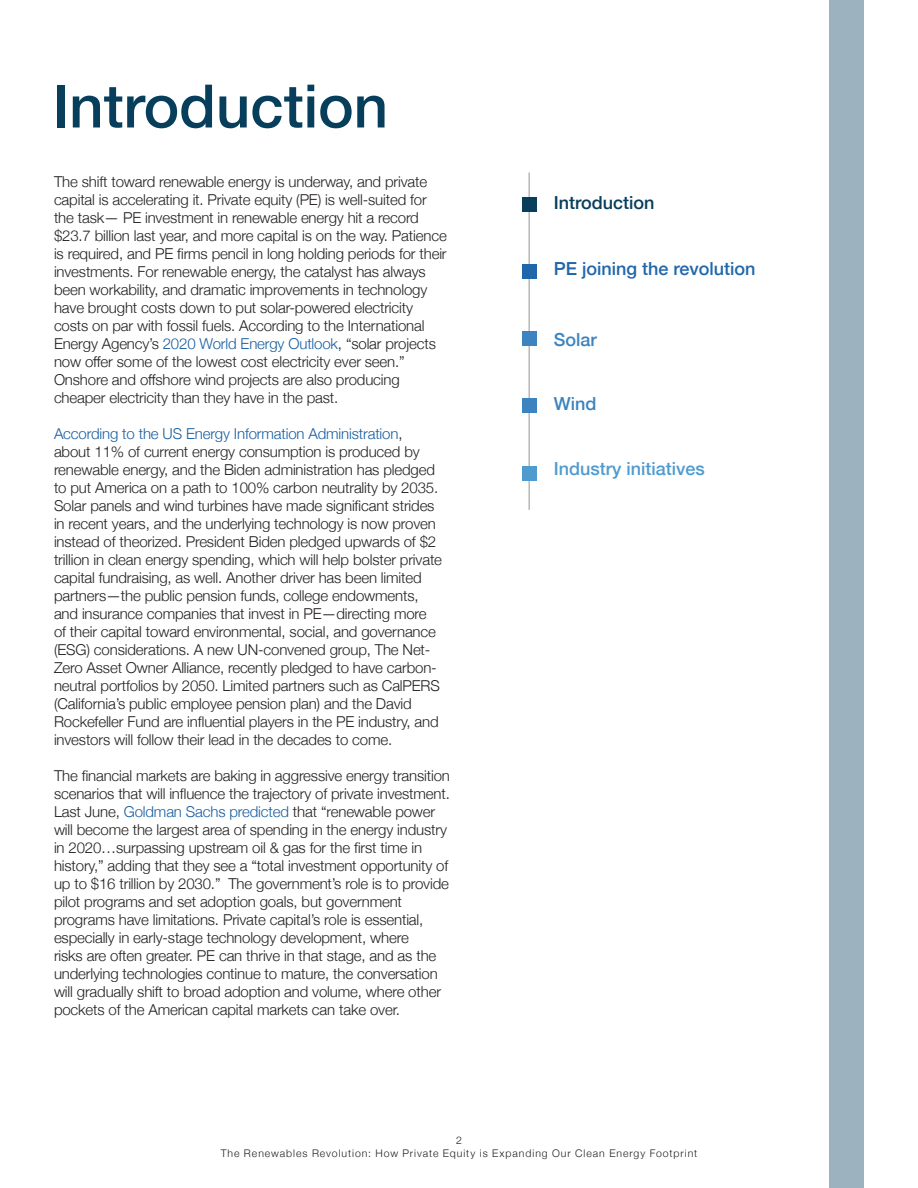
<style>
.page{position:relative;width:918px;height:1188px;background:#fff}
.page>*{position:absolute;margin:0;border:0;box-sizing:border-box;transform-origin:0 0}
.t1{font:500 60px "Helvetica Neue";color:#073e5b}
.t2{font:500 18px "Helvetica Neue";color:#2067aa}
.t3{font:500 18px "Helvetica Neue";color:#4f9bd0}
.t4{font:500 18px "Helvetica Neue";color:#073e5b}
.t5{font:500 18px "Helvetica Neue";color:#3c83bf}
.t6{font:300 15px/18px "Helvetica Neue";letter-spacing:-.01em;color:#231f20}
.t7{font:300 10.5px/12.6px "Helvetica Neue";letter-spacing:.09em;color:#231f20;text-align:center}
.s1{color:#175d9e}
</style>
<div class="page">
<hr style="left:529px;top:172px;width:1px;height:338px;background:#939598">
<div style="left:522px;top:264px;width:14px;height:14px;background:#2067aa"></div>
<div style="left:522px;top:197px;width:14px;height:14px;background:#073e5b"></div>
<div style="left:522px;top:332px;width:14px;height:14px;background:#3c83bf"></div>
<div style="left:522px;top:399px;width:14px;height:14px;background:#3c83bf"></div>
<div style="left:829px;top:0;width:35px;height:1188px;background:#9cb2be"></div>
<div style="left:522px;top:466px;width:14px;height:14px;background:#4f9bd0"></div>
<p class="t1" style="left:52px;top:58px;width:337px">Introduction</p>
<p class="t6" style="left:54px;top:172px;width:394px">The shift toward renewable energy is underway, and private capital is accelerating it. Private equity (PE) is well-suited for the task— PE investment in renewable energy hit a record $23.7 billion last year, and more capital is on the way. Patience is required, and PE firms pencil in long holding periods for their investments. For renewable energy, the catalyst has always been workability, and dramatic improvements in technology have brought costs down to put solar-powered electricity costs on par with fossil fuels. According to the International Energy Agency’s <span class="s1">2020 World Energy Outlook</span>, “solar projects now offer some of the lowest cost electricity ever seen.” Onshore and offshore wind projects are also producing cheaper electricity than they have in the past.</p>
<p class="t6" style="left:54px;top:424px;width:390px"><span class="s1">According to the US Energy Information Administration</span>, about 11% of current energy consumption is produced by renewable energy, and the Biden administration has pledged to put America on a path to 100% carbon neutrality by 2035.<br>Solar panels and wind turbines have made significant strides in recent years, and the underlying technology is now proven instead of theorized. President Biden pledged upwards of $2 trillion in clean energy spending, which will help bolster private capital fundraising, as well. Another driver has been limited partners—the public pension funds, college endowments, and insurance companies that invest in PE—directing more of their capital toward environmental, social, and governance (ESG) considerations. A new UN-convened group, The Net-Zero Asset Owner Alliance, recently pledged to have carbon&shy;neutral portfolios by 2050. Limited partners such as CalPERS (California’s public employee pension plan) and the David Rockefeller Fund are influential players in the PE industry, and investors will follow their lead in the decades to come.</p>
<p class="t6" style="left:54px;top:766px;width:398px">The financial markets are baking in aggressive energy transition scenarios that will influence the trajectory of private investment.<br>Last June, <span class="s1">Goldman Sachs predicted</span> that “renewable power will become the largest area of spending in the energy industry in 2020…surpassing upstream oil &amp; gas for the first time in history,” adding that they see a “total investment opportunity of up to $16 trillion by 2030.” The government’s role is to provide pilot programs and set adoption goals, but government programs have limitations. Private capital’s role is essential, especially in early-stage technology development, where<br>risks are often greater. PE can thrive in that stage, and as the underlying technologies continue to mature, the conversation will gradually shift to broad adoption and volume, where other pockets of the American capital markets can take over.</p>
<p class="t4" style="left:554px;top:188px;width:102px">Introduction</p>
<p class="t2" style="left:554px;top:255px;width:203px">PE joining the revolution</p>
<p class="t5" style="left:554px;top:325px;width:45px">Solar</p>
<p class="t5" style="left:554px;top:389px;width:44px">Wind</p>
<p class="t3" style="left:554px;top:454px;width:153px">Industry initiatives</p>
<p class="t7" style="left:221px;top:1133px;width:478px">2<br>The Renewables Revolution: How Private Equity is Expanding Our Clean Energy Footprint</p>
</div>
